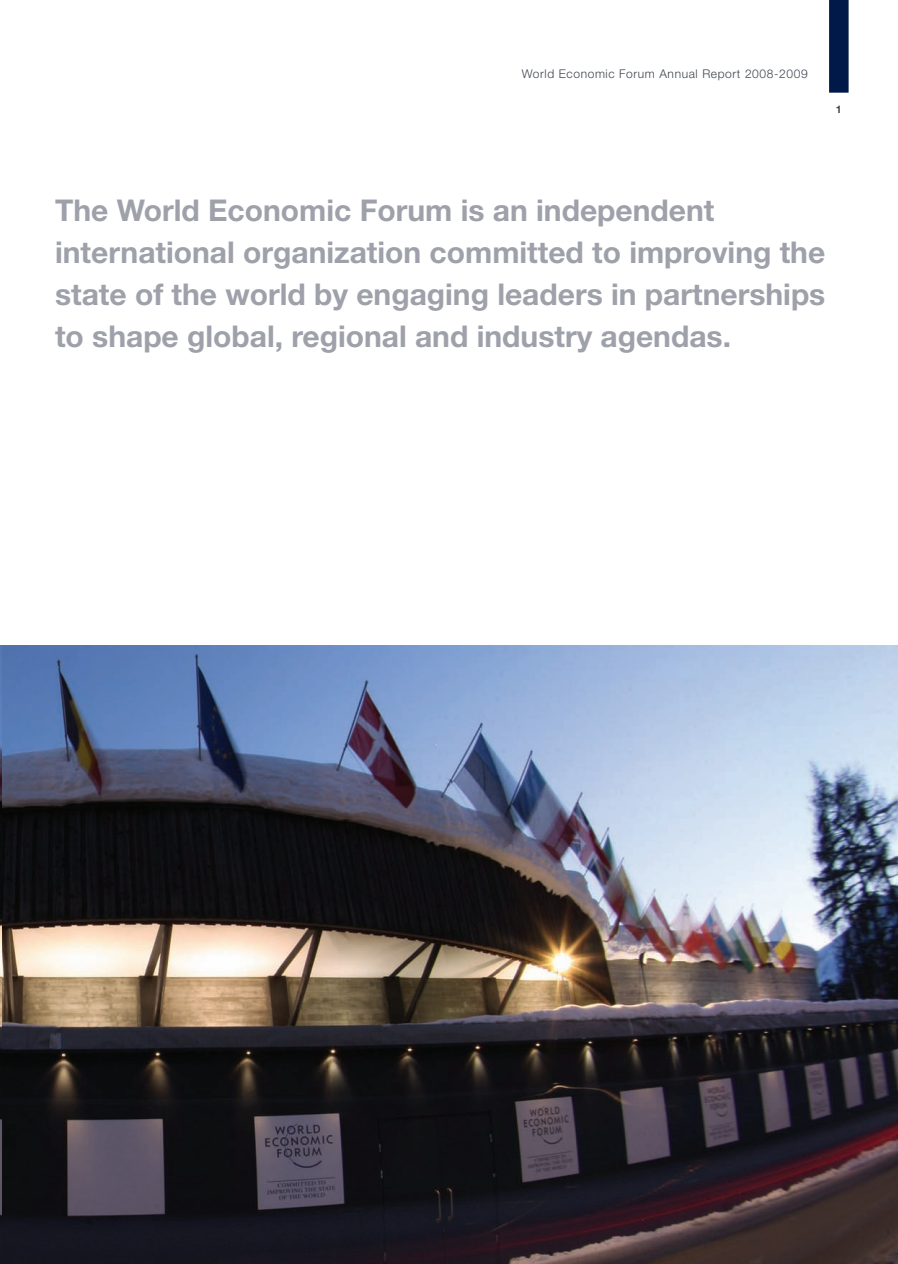
<style>
.page{position:relative;width:898px;height:1264px;background:#fff}
.page>*{position:absolute;margin:0;border:0;box-sizing:border-box;transform-origin:0 0}
.t1{font:700 30px/42px "Helvetica Neue";color:#9fa1aa}
.t2{font:300 12px "Helvetica Neue";letter-spacing:.05em;color:#3e444f}
.t3{font:700 10.5px "Helvetica Neue";color:#3e444f}
</style>
<div class="page">
<div style="left:829px;top:0;width:19px;height:93px;background:#001948"></div>
<img style="left:0;top:645px;width:898px;height:618px">
<p class="t2" style="left:522px;top:69px;width:287px">World Economic Forum Annual Report 2008-2009</p>
<p class="t3" style="left:836px;top:105px;width:7px">1</p>
<p class="t1" style="left:55px;top:191px;width:772px">The World Economic Forum is an independent international organization committed to improving the state of the world by engaging leaders in partnerships to shape global, regional and industry agendas.</p>
</div>
